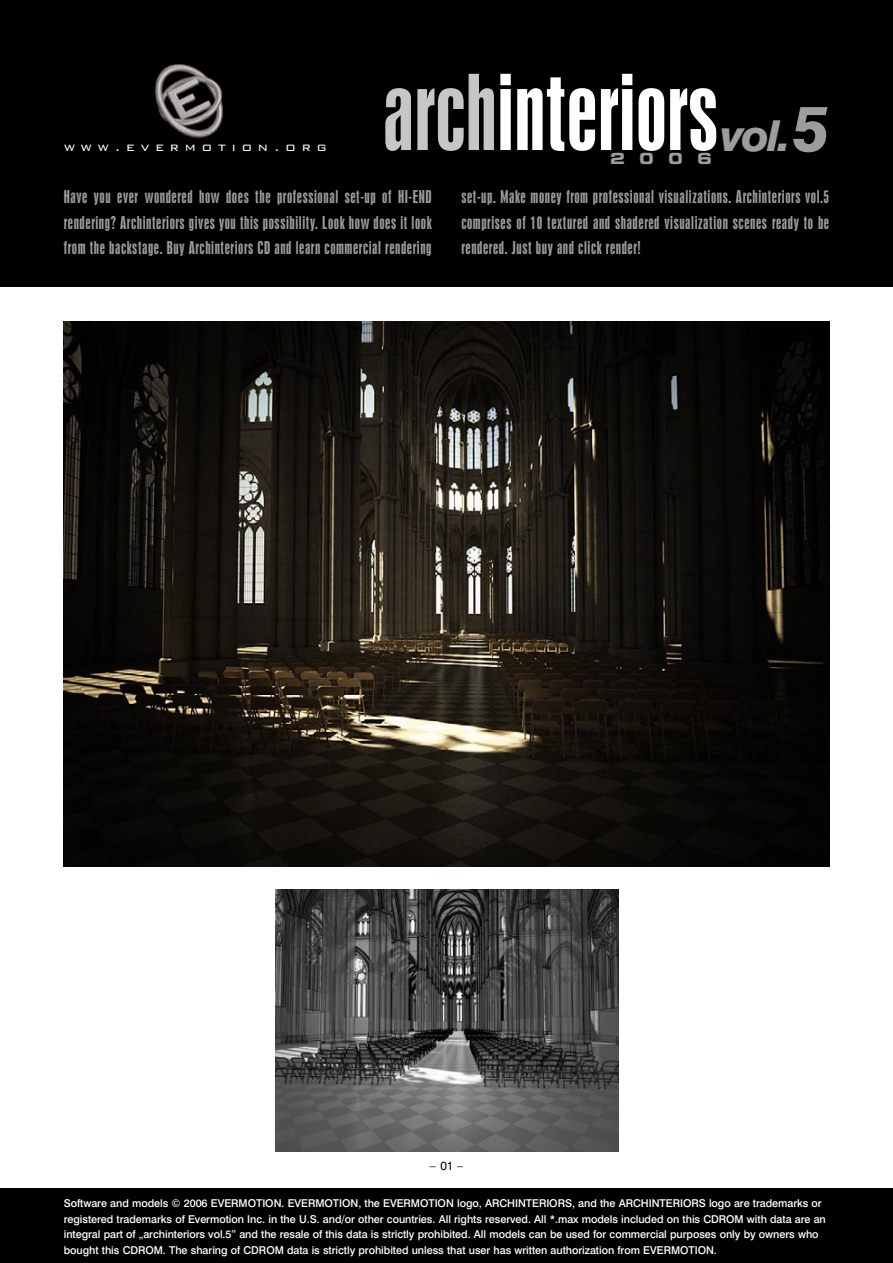
<style>
.page{position:relative;width:893px;height:1263px;background:#fff}
.page>*{position:absolute;margin:0;border:0;box-sizing:border-box;transform-origin:0 0}
.t1{font:97.5px "Swis 924 PL Regular A";color:#fff}
.t2{font:42.6px "Swis 721 Hv PL Italic A";color:#9c9d9f}
.t3{font:16.5px/25.5px "Swis 924 PL Regular A";letter-spacing:.035em;color:#9c9d9f;text-align:justify}
.t4{font:15.15px "Square 721 Ex PL Bold A";color:#9c9d9f}
.t5{font:15px "Bank Gothic Lt PL Light A";letter-spacing:.39em;color:#fff}
.t6{font:12px "Swis 721 PL Roman A";color:#000}
.t7{font:10.8px/15.5px "Swis 721 Md PL Regular A";letter-spacing:-.005em;color:#fff}
.s1{color:#c5c6c8}
.s2{font-size:63.9px}
</style>
<div class="page">
<div style="left:0;top:1189px;width:893px;height:74px;background:#000"></div>
<div style="left:0;top:0;width:893px;height:286px;background:#000"></div>
<img style="left:154px;top:64px;width:69px;height:75px">
<img style="left:64px;top:321px;width:765px;height:545px">
<img style="left:276px;top:890px;width:342px;height:262px">
<h3 class="t5" style="left:64px;top:139px;width:264px">www.evermotion.org</h3>
<h1 class="t1" style="left:383px;top:54px;width:337px"><span class="s1">arch</span>interiors</h1>
<h3 class="t4" style="left:610px;top:150px;width:103px">2006</h3>
<h2 class="t2" style="left:721px;top:110px;width:110px">vol.<span class="s2">5</span></h2>
<h3 class="t3" style="left:64px;top:184px;width:369px">Have you ever wondered how does the professional set-up of HI-END rendering? Archinteriors gives you this possibility. Look how does it look from the backstage. Buy Archinteriors CD and learn commercial rendering</h3>
<h3 class="t3" style="left:461px;top:184px;width:369px">set-up. Make money from professional visualizations. Archinteriors vol.5 comprises of 10 textured and shadered visualization scenes ready to be rendered. Just buy and click render!</h3>
<p class="t6" style="left:430px;top:1158px;width:35px">– 01 –</p>
<p class="t7" style="left:64px;top:1196px;width:764px">Software and models © 2006 EVERMOTION. EVERMOTION, the EVERMOTION logo, ARCHINTERIORS, and the ARCHINTERIORS logo are trademarks or registered trademarks of Evermotion Inc. in the U.S. and/or other countries. All rights reserved. All *.max models included on this CDROM with data are an integral part of „archinteriors vol.5” and the resale of this data is strictly prohibited. All models can be used for commercial purposes only by owners who bought this CDROM. The sharing of CDROM data is strictly prohibited unless that user has written authorization from EVERMOTION.</p>
</div>
